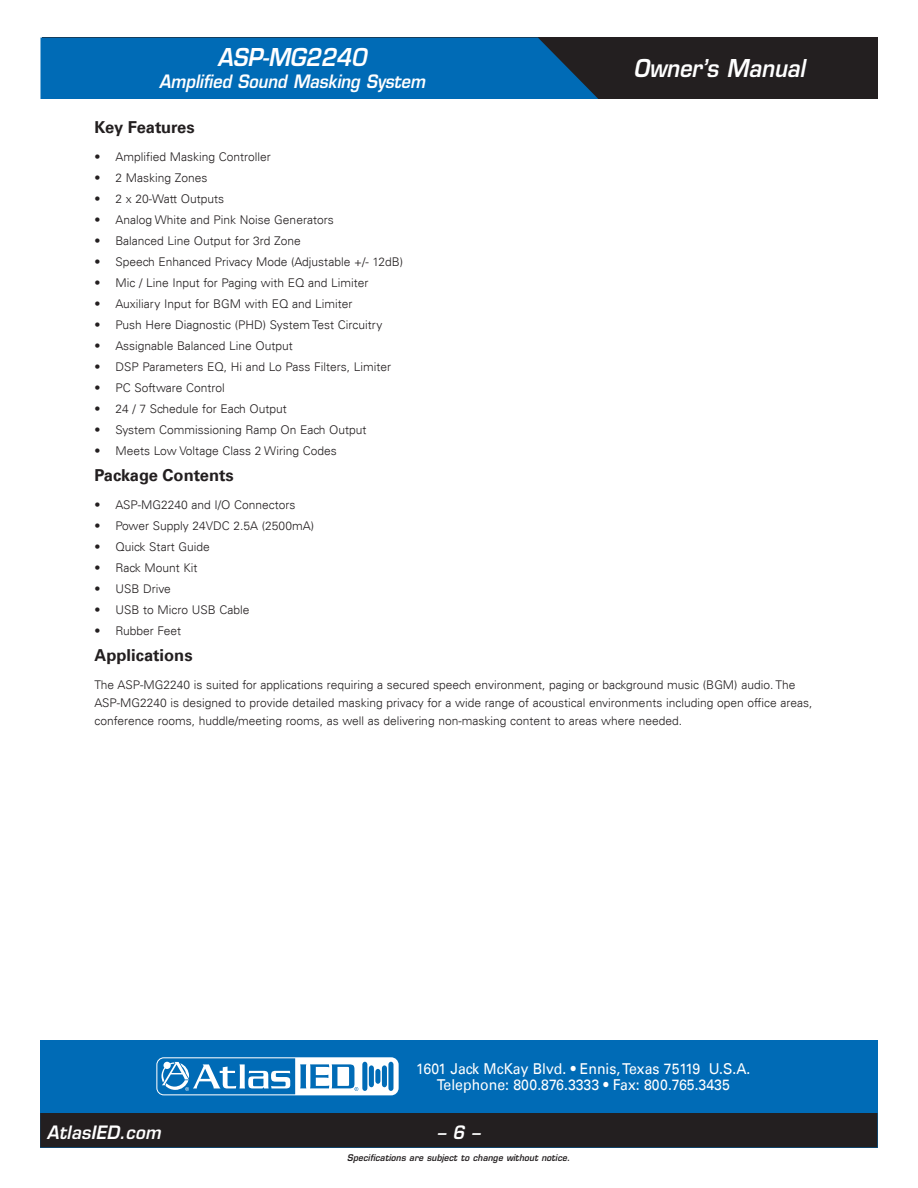
<style>
.page{position:relative;width:918px;height:1188px;background:#fff}
.page>*{position:absolute;margin:0;border:0;box-sizing:border-box;transform-origin:0 0}
.t1{font:italic 600 24px "Eurostile LT Std";color:#fff;scale:.9 1}
.t2{font:italic 600 18px "Eurostile LT Std";color:#fff;scale:.9 1}
.t3{font:italic 600 18px "Eurostile LT Std";color:#fff;scale:.94 1}
.t4{font:700 16.5px "Univers LT";color:#231f20}
.t5{font:15px/16.5px "Univers LT";color:#fff;text-align:center;scale:.94 1}
.t6{font:300 12px/18px "Univers LT";color:#231f20}
.t7{font:italic 600 9px "Eurostile LT Std";letter-spacing:.015em;color:#231f20;scale:.94 1}
</style>
<div class="page">
<div style="left:40px;top:1040px;width:838px;height:108px;background:#006bb6"></div>
<div style="left:40px;top:1113px;width:837px;height:35px;background:#231f20"></div>
<div style="left:42px;top:38px;width:835px;height:61px;background:#231f20"></div>
<div style="left:40px;top:38px;width:558px;height:61px;background:#006bb6"></div>
<svg style="left:156px;top:1057px;width:243px;height:38px"></svg>
<h1 class="t1" style="left:218px;top:43px;width:167px">ASP-MG2240</h1>
<h2 class="t2" style="left:159px;top:70px;width:297px">Amplified Sound Masking System</h2>
<h1 class="t1" style="left:634px;top:53px;width:192px">Owner’s Manual</h1>
<h3 class="t4" style="left:94px;top:118px;width:102px">Key Features</h3>
<p class="t6" style="left:94px;top:148px;width:178px">• Amplified Masking Controller</p>
<p class="t6" style="left:94px;top:169px;width:115px">• 2 Masking Zones</p>
<p class="t6" style="left:94px;top:190px;width:131px">• 2 x 20-Watt Outputs</p>
<p class="t6" style="left:94px;top:211px;width:241px">• Analog White and Pink Noise Generators</p>
<p class="t6" style="left:94px;top:232px;width:208px">• Balanced Line Output for 3rd Zone</p>
<p class="t6" style="left:94px;top:253px;width:310px">• Speech Enhanced Privacy Mode (Adjustable +/- 12dB)</p>
<p class="t6" style="left:94px;top:274px;width:276px">• Mic / Line Input for Paging with EQ and Limiter</p>
<p class="t6" style="left:94px;top:295px;width:259px">• Auxiliary Input for BGM with EQ and Limiter</p>
<p class="t6" style="left:94px;top:316px;width:289px">• Push Here Diagnostic (PHD) System Test Circuitry</p>
<p class="t6" style="left:94px;top:337px;width:200px">• Assignable Balanced Line Output</p>
<p class="t6" style="left:94px;top:358px;width:298px">• DSP Parameters EQ, Hi and Lo Pass Filters, Limiter</p>
<p class="t6" style="left:94px;top:379px;width:132px">• PC Software Control</p>
<p class="t6" style="left:94px;top:400px;width:194px">• 24 / 7 Schedule for Each Output</p>
<p class="t6" style="left:94px;top:421px;width:274px">• System Commissioning Ramp On Each Output</p>
<p class="t6" style="left:94px;top:442px;width:244px">• Meets Low Voltage Class 2 Wiring Codes</p>
<h3 class="t4" style="left:94px;top:466px;width:141px">Package Contents</h3>
<p class="t6" style="left:94px;top:496px;width:203px">• ASP-MG2240 and I/O Connectors</p>
<p class="t6" style="left:94px;top:517px;width:221px">• Power Supply 24VDC 2.5A (2500mA)</p>
<p class="t6" style="left:94px;top:538px;width:117px">• Quick Start Guide</p>
<p class="t6" style="left:94px;top:559px;width:104px">• Rack Mount Kit</p>
<p class="t6" style="left:94px;top:580px;width:78px">• USB Drive</p>
<p class="t6" style="left:94px;top:601px;width:157px">• USB to Micro USB Cable</p>
<p class="t6" style="left:94px;top:622px;width:88px">• Rubber Feet</p>
<h3 class="t4" style="left:94px;top:646px;width:100px">Applications</h3>
<p class="t6" style="left:94px;top:676px;width:720px">The ASP-MG2240 is suited for applications requiring a secured speech environment, paging or background music (BGM) audio. The<br>ASP-MG2240 is designed to provide detailed masking privacy for a wide range of acoustical environments including open office areas, conference rooms, huddle/meeting rooms, as well as delivering non-masking content to areas where needed.</p>
<p class="t5" style="left:416px;top:1060px;width:357px">1601 Jack McKay Blvd. • Ennis, Texas 75119 U.S.A.<br>Telephone: 800.876.3333 • Fax: 800.765.3435</p>
<h2 class="t3" style="left:47px;top:1121px;width:122px">AtlasIED.com</h2>
<h2 class="t3" style="left:437px;top:1121px;width:47px">– 6 –</h2>
<p class="t7" style="left:347px;top:1152px;width:239px">Specifications are subject to change without notice.</p>
</div>
